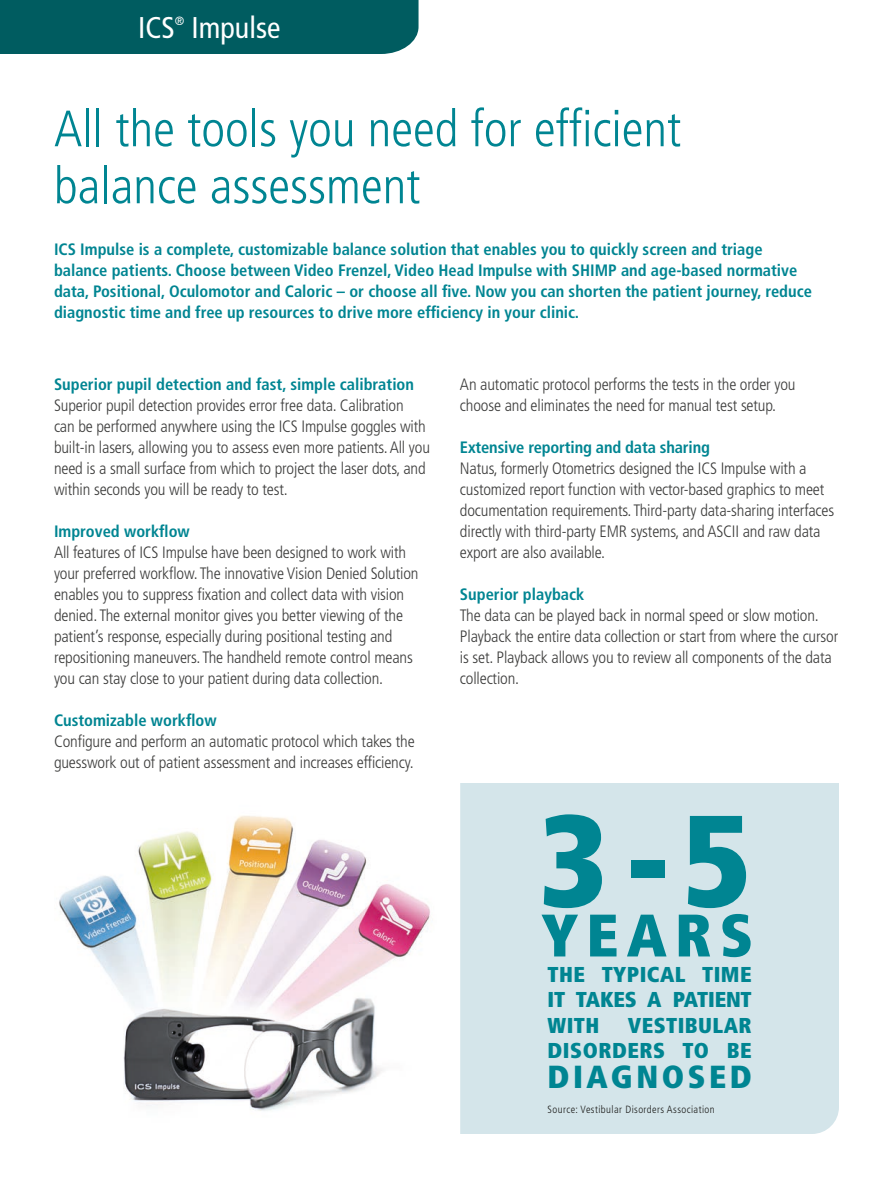
<style>
.page{position:relative;width:893px;height:1188px;background:#fff}
.page>*{position:absolute;margin:0;border:0;box-sizing:border-box;transform-origin:0 0}
.t1{font:900 condensed 129.75px "Frutiger LT Std";color:#008592}
.t2{font:900 condensed 59.85px "Frutiger LT Std";letter-spacing:.14em;color:#008592}
.t3{font:300 condensed 51px/57px "Frutiger LT Std";color:#008592}
.t4{font:900 condensed 31.95px "Frutiger LT Std";letter-spacing:.11em;color:#008592}
.t5{font:condensed 30px "Frutiger LT Std";color:#fff}
.t6{font:900 condensed 21.6px/25.2px "Frutiger LT Std";letter-spacing:.02em;color:#008592;text-align:justify}
.t7{font:300 condensed 16.5px/21px "Frutiger LT Std";letter-spacing:-.01em;color:#3d3d3c}
.t8{font:700 condensed 16.5px/21px "Frutiger LT Std";color:#008592}
.t9{font:condensed 12px "Frutiger LT Std";color:#fff}
.t10{font:300 condensed 10.5px "Frutiger LT Std";letter-spacing:.04em;color:#1d1d1b}
</style>
<div class="page">
<div style="left:0;top:0;width:418px;height:54px;background:#005c60"></div>
<div style="left:460px;top:783px;width:379px;height:351px;background:#d4e5ea"></div>
<img style="left:59px;top:815px;width:371px;height:296px">
<h3 class="t5" style="left:138px;top:10px;width:38px">ICS</h3>
<p class="t9" style="left:175px;top:14px;width:11px">®</p>
<h3 class="t5" style="left:192px;top:10px;width:90px">Impulse</h3>
<h3 class="t3" style="left:54px;top:101px;width:629px">All the tools you need for efficient balance assessment</h3>
<p class="t8" style="left:54px;top:239px;width:759px">ICS Impulse is a complete, customizable balance solution that enables you to quickly screen and triage balance patients. Choose between Video Frenzel, Video Head Impulse with SHIMP and age-based normative data, Positional, Oculomotor and Caloric – or choose all five. Now you can shorten the patient journey, reduce diagnostic time and free up resources to drive more efficiency in your clinic.</p>
<p class="t8" style="left:54px;top:374px;width:362px">Superior pupil detection and fast, simple calibration</p>
<p class="t7" style="left:54px;top:395px;width:377px">Superior pupil detection provides error free data. Calibration<br>can be performed anywhere using the ICS Impulse goggles with built-in lasers, allowing you to assess even more patients. All you need is a small surface from which to project the laser dots, and within seconds you will be ready to test.</p>
<p class="t8" style="left:54px;top:521px;width:137px">Improved workflow</p>
<p class="t7" style="left:54px;top:542px;width:366px">All features of ICS Impulse have been designed to work with your preferred workflow. The innovative Vision Denied Solution enables you to suppress fixation and collect data with vision denied. The external monitor gives you better viewing of the patient’s response, especially during positional testing and repositioning maneuvers. The handheld remote control means you can stay close to your patient during data collection.</p>
<p class="t8" style="left:54px;top:710px;width:164px">Customizable workflow</p>
<p class="t7" style="left:54px;top:731px;width:362px">Configure and perform an automatic protocol which takes the guesswork out of patient assessment and increases efficiency.</p>
<p class="t7" style="left:460px;top:374px;width:337px">An automatic protocol performs the tests in the order you choose and eliminates the need for manual test setup.</p>
<p class="t8" style="left:460px;top:437px;width:251px">Extensive reporting and data sharing</p>
<p class="t7" style="left:460px;top:458px;width:376px">Natus, formerly Otometrics designed the ICS Impulse with a customized report function with vector-based graphics to meet documentation requirements. Third-party data-sharing interfaces directly with third-party EMR systems, and ASCII and raw data export are also available.</p>
<p class="t8" style="left:460px;top:584px;width:126px">Superior playback</p>
<p class="t7" style="left:460px;top:605px;width:380px">The data can be played back in normal speed or slow motion.<br>Playback the entire data collection or start from where the cursor is set. Playback allows you to review all components of the data collection.</p>
<h1 class="t1" style="left:539px;top:782px;width:213px">3-5</h1>
<h2 class="t2" style="left:541px;top:899px;width:213px">YEARS</h2>
<h3 class="t6" style="left:548px;top:962px;width:206px">THE TYPICAL TIME IT TAKES A PATIENT WITH</h3>
<h3 class="t6" style="left:548px;top:1012px;width:206px;text-align:right">VESTIBULAR<br>DISORDERS TO BE</h3>
<h3 class="t4" style="left:548px;top:1057px;width:206px">DIAGNOSED</h3>
<p class="t10" style="left:548px;top:1103px;width:169px">Source: Vestibular Disorders Association</p>
</div>
